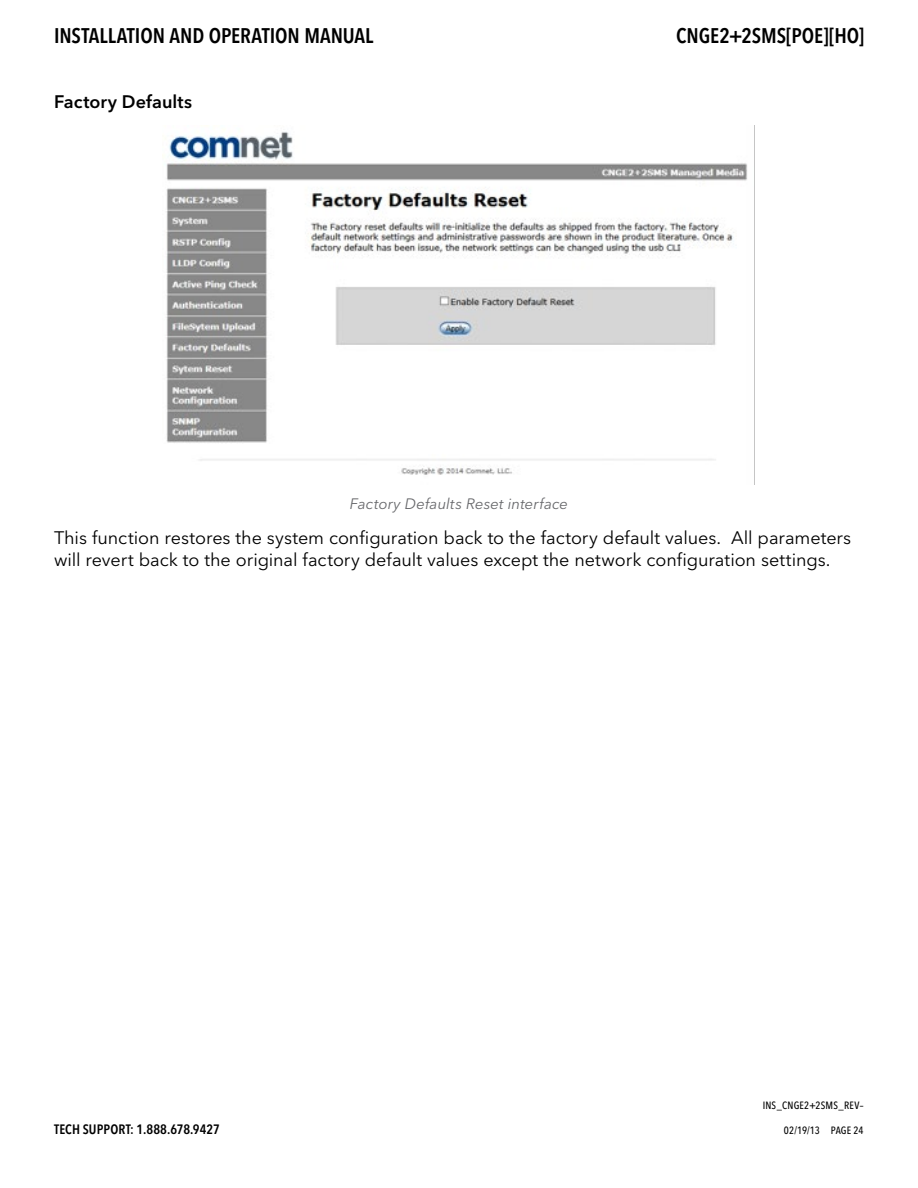
<style>
.page{position:relative;width:918px;height:1188px;background:#fff}
.page>*{position:absolute;margin:0;border:0;box-sizing:border-box;transform-origin:0 0}
.t1{font:600 condensed 21px "Avenir Next LT Pro";letter-spacing:-.005em;color:#000}
.t2{font:18px/21.6px "Avenir Next LT Pro";letter-spacing:-.005em;color:#000}
.t3{font:600 18px "Avenir Next LT Pro";color:#000}
.t4{font:italic 15px "Avenir Next LT Pro";letter-spacing:.005em;color:#67686b}
.t5{font:600 condensed 13.5px "Avenir Next LT Pro";letter-spacing:.005em;color:#000}
.t6{font:500 condensed 10.5px "Avenir Next LT Pro";letter-spacing:.02em;color:#000}
.t7{font:500 condensed 10.5px "Avenir Next LT Pro";letter-spacing:-.005em;color:#000}
</style>
<div class="page">
<img style="left:162px;top:125px;width:593px;height:359px">
<p class="t1" style="left:54px;top:23px;width:321px">INSTALLATION AND OPERATION MANUAL</p>
<p class="t1" style="left:676px;top:23px;width:189px">CNGE2+2SMS[POE][HO]</p>
<p class="t3" style="left:54px;top:91px;width:140px">Factory Defaults</p>
<p class="t4" style="left:350px;top:495px;width:220px">Factory Defaults Reset interface</p>
<p class="t2" style="left:54px;top:527px;width:799px">This function restores the system configuration back to the factory default values. All parameters will revert back to the original factory default values except the network configuration settings.</p>
<p class="t5" style="left:54px;top:1121px;width:167px">TECH SUPPORT: 1.888.678.9427</p>
<p class="t6" style="left:763px;top:1098px;width:102px">INS_CNGE2+2SMS_REV–</p>
<p class="t7" style="left:784px;top:1124px;width:81px">02/19/13 PAGE 24</p>
</div>
